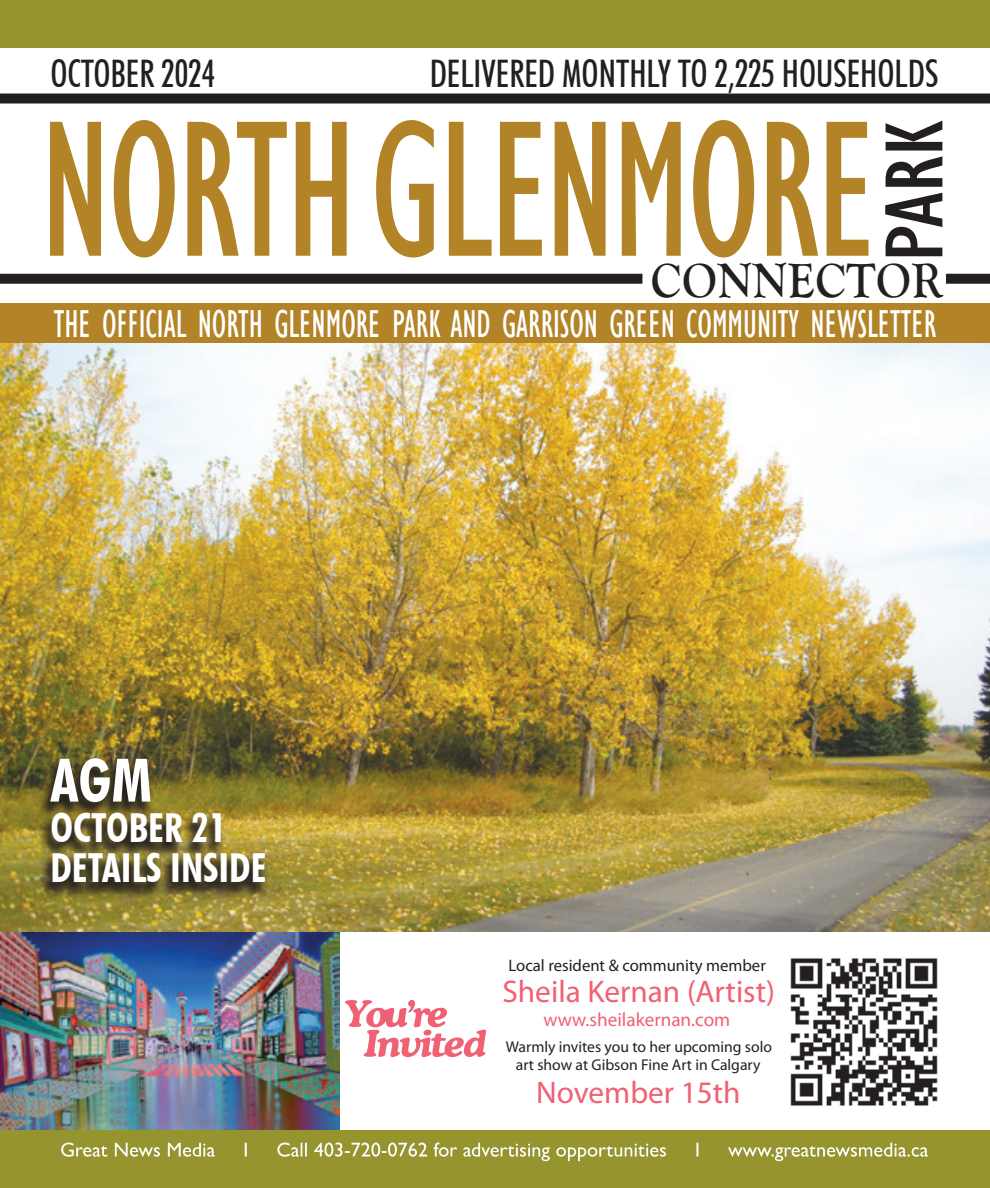
<style>
.page{position:relative;width:990px;height:1188px;background:#fff}
.page>*{position:absolute;margin:0;border:0;box-sizing:border-box;transform-origin:0 0}
.t1{font:condensed 200.4px "Gill Sans";letter-spacing:-.02em;color:#b28327;scale:.85 1}
.t2{font:condensed 85px "Gill Sans";color:#231f20;scale:1.19 1}
.t3{font:700 condensed 60px "Futura BT";color:#fff}
.t4{font:700 50px "Goudy Old Style T";letter-spacing:.02em;color:#231f20;scale:.9 1}
.t5{font:condensed 40px "Gill Sans";color:#fff;scale:.85 1}
.t6{font:700 condensed 40px "Futura BT";color:#fff}
.t7{font:500 condensed 38px "Futura BT";color:#231f20;scale:.92 1}
.t8{font:31.4px "Myriad Pro";color:#f06173}
.t9{font:19.2px "Myriad Pro";color:#f06173}
.t10{font:16.8px "Myriad Pro";color:#231f20}
.t11{font:15.6px/18.8px "Myriad Pro";color:#231f20;text-align:center}
</style>
<div class="page">
<img style="left:0;top:343px;width:990px;height:589px">
<div style="left:0;top:0;width:990px;height:72px;background:#96942f"></div>
<div style="left:0;top:1130px;width:990px;height:58px;background:#96942f"></div>
<svg style="left:61px;top:1143px;width:867px;height:18px"></svg>
<div style="left:0;top:48px;width:990px;height:255px;background:#fff"></div>
<div style="left:0;top:94px;width:990px;height:10px;background:#231f20"></div>
<div style="left:0;top:274px;width:642px;height:10px;background:#231f20"></div>
<div style="left:0;top:303px;width:990px;height:40px;background:#b28327"></div>
<div style="left:946px;top:274px;width:44px;height:10px;background:#231f20"></div>
<svg style="left:37px;top:757px;width:233px;height:142px;background:#685d2a"></svg>
<img style="left:0;top:932px;width:339px;height:198px">
<img style="left:790px;top:957px;width:148px;height:149px">
<svg style="left:345px;top:999px;width:141px;height:58px"></svg>
<p class="t7" style="left:50px;top:50px;width:181px">OCTOBER 2024</p>
<p class="t7" style="left:430px;top:50px;width:555px">DELIVERED MONTHLY TO 2,225 HOUSEHOLDS</p>
<p class="t1" style="left:40px;top:72px;width:988px">NORTH GLENMORE</p>
<p class="t2" style="left:864px;top:263px;width:121px;rotate:-90deg">PARK</p>
<p class="t4" style="left:651px;top:253px;width:326px">CONNECTOR</p>
<p class="t5" style="left:54px;top:300px;width:1040px">THE OFFICIAL NORTH GLENMORE PARK AND GARRISON GREEN COMMUNITY NEWSLETTER</p>
<p class="t3" style="left:50px;top:744px;width:103px">AGM</p>
<p class="t6" style="left:50px;top:803px;width:177px">OCTOBER 21</p>
<p class="t6" style="left:50px;top:843px;width:218px">DETAILS INSIDE</p>
<p class="t10" style="left:509px;top:955px;width:259px">Local resident &amp; community member</p>
<p class="t8" style="left:503px;top:972px;width:274px">Sheila Kernan (Artist)</p>
<p class="t11" style="left:506px;top:1037px;width:268px">Warmly invites you to her upcoming solo art show at Gibson Fine Art in Calgary</p>
<p class="t9" style="left:543px;top:1008px;width:188px">www.sheilakernan.com</p>
<p class="t8" style="left:536px;top:1073px;width:206px">November 15th</p>
</div>
